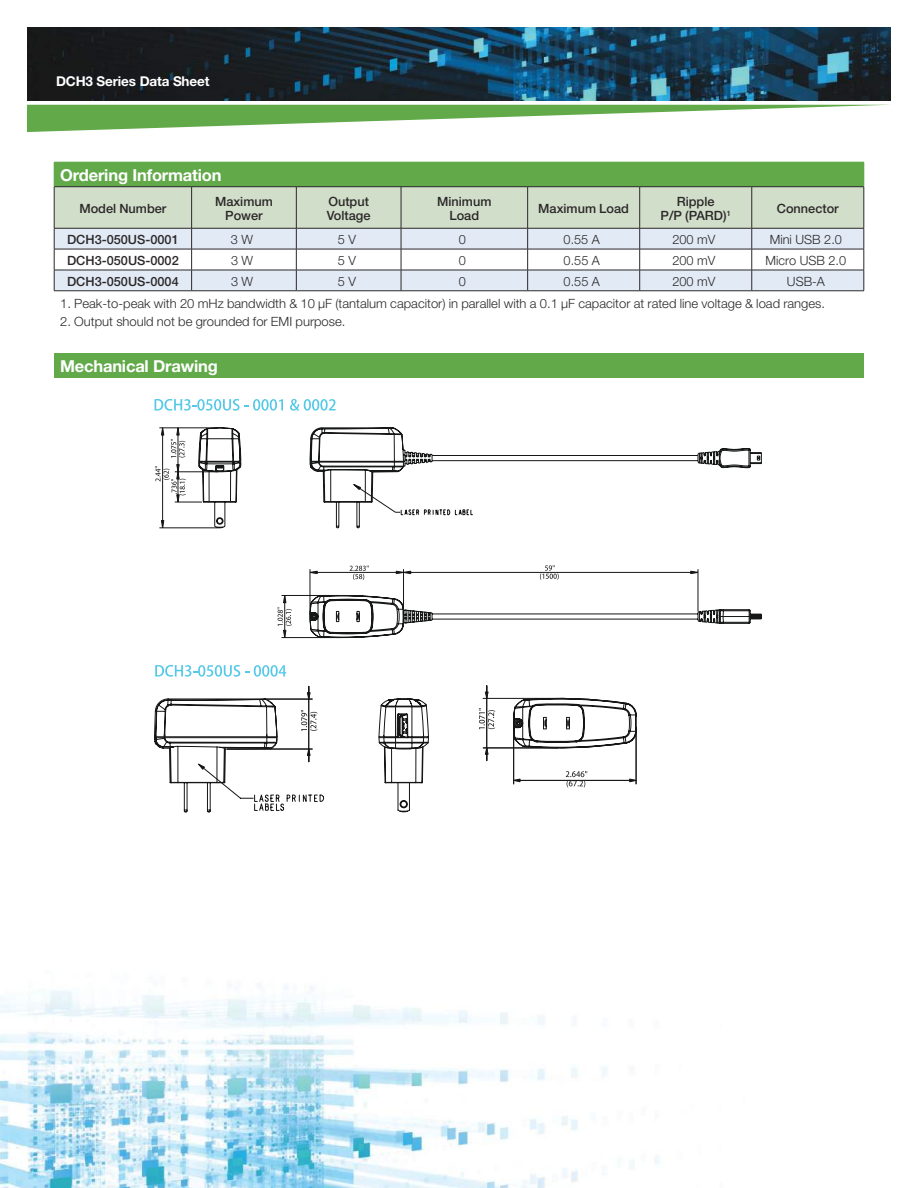
<style>
.page{position:relative;width:918px;height:1188px;background:#fff}
.page>*{position:absolute;margin:0;border:0;box-sizing:border-box;transform-origin:0 0}
.t1{font:700 16.5px "Helvetica Neue LT Std";letter-spacing:-.01em;color:#fff}
.t2{font:700 13.5px "Helvetica Neue LT Std";letter-spacing:-.01em;color:#fff}
.t3{font:300 12.75px "Helvetica Neue LT Std";color:#2b2829}
.t4{font:500 12.75px/14.2px "Helvetica Neue LT Std";color:#2b2829;text-align:center}
</style>
<div class="page">
<img style="left:27px;top:27px;width:864px;height:73px">
<svg style="left:27px;top:105px;width:854px;height:27px"></svg>
<img style="left:0;top:984px;width:659px;height:204px">
<svg style="left:54px;top:162px;width:811px;height:129px;background:#c1d4bf"></svg>
<hr style="left:54px;top:291px;width:138px;height:1px;background:#2b2829">
<hr style="left:192px;top:291px;width:104px;height:1px;background:#2b2829">
<hr style="left:296px;top:291px;width:105px;height:1px;background:#2b2829">
<hr style="left:401px;top:291px;width:127px;height:1px;background:#2b2829">
<hr style="left:528px;top:291px;width:112px;height:1px;background:#2b2829">
<hr style="left:640px;top:291px;width:112px;height:1px;background:#2b2829">
<hr style="left:752px;top:291px;width:112px;height:1px;background:#2b2829">
<svg style="left:198px;top:427px;width:564px;height:211px"></svg>
<svg style="left:171px;top:428px;width:14px;height:30px"></svg>
<svg style="left:155px;top:464px;width:31px;height:38px"></svg>
<svg style="left:350px;top:566px;width:19px;height:14px"></svg>
<svg style="left:277px;top:595px;width:15px;height:43px"></svg>
<svg style="left:540px;top:565px;width:19px;height:15px"></svg>
<svg style="left:155px;top:399px;width:128px;height:12px"></svg>
<svg style="left:290px;top:399px;width:46px;height:12px"></svg>
<svg style="left:155px;top:665px;width:131px;height:12px"></svg>
<svg style="left:485px;top:686px;width:4px;height:11px"></svg>
<hr style="left:636px;top:733px;width:1px;height:51px;background:#161616">
<svg style="left:154px;top:697px;width:482px;height:111px"></svg>
<div style="left:54px;top:353px;width:810px;height:24px;background:#61a949"></div>
<p class="t2" style="left:56px;top:76px;width:155px">DCH3 Series Data Sheet</p>
<p class="t1" style="left:60px;top:169px;width:163px">Ordering Information</p>
<p class="t4" style="left:79px;top:202px;width:89px">Model Number</p>
<p class="t4" style="left:215px;top:195px;width:59px">Maximum<br>Power</p>
<p class="t4" style="left:327px;top:195px;width:45px;text-align:left">Output<br>Voltage</p>
<p class="t4" style="left:437px;top:195px;width:56px">Minimum<br>Load</p>
<p class="t4" style="left:538px;top:202px;width:92px">Maximum Load</p>
<p class="t4" style="left:661px;top:195px;width:72px">Ripple<br>P/P (PARD)<sup>1</sup></p>
<p class="t4" style="left:777px;top:202px;width:63px">Connector</p>
<p class="t4" style="left:67px;top:233px;width:113px">DCH3-050US-0001</p>
<p class="t3" style="left:231px;top:235px;width:24px">3 W</p>
<p class="t3" style="left:338px;top:235px;width:20px">5 V</p>
<p class="t3" style="left:459px;top:235px;width:9px">0</p>
<p class="t3" style="left:564px;top:235px;width:38px">0.55 A</p>
<p class="t3" style="left:672px;top:235px;width:44px">200 mV</p>
<p class="t3" style="left:770px;top:235px;width:74px">Mini USB 2.0</p>
<p class="t4" style="left:67px;top:254px;width:113px">DCH3-050US-0002</p>
<p class="t3" style="left:231px;top:256px;width:24px">3 W</p>
<p class="t3" style="left:338px;top:256px;width:20px">5 V</p>
<p class="t3" style="left:459px;top:256px;width:9px">0</p>
<p class="t3" style="left:564px;top:256px;width:38px">0.55 A</p>
<p class="t3" style="left:672px;top:256px;width:44px">200 mV</p>
<p class="t3" style="left:766px;top:256px;width:82px">Micro USB 2.0</p>
<p class="t4" style="left:67px;top:275px;width:113px">DCH3-050US-0004</p>
<p class="t3" style="left:231px;top:276px;width:24px">3 W</p>
<p class="t3" style="left:338px;top:276px;width:20px">5 V</p>
<p class="t3" style="left:459px;top:276px;width:9px">0</p>
<p class="t3" style="left:564px;top:276px;width:38px">0.55 A</p>
<p class="t3" style="left:672px;top:276px;width:44px">200 mV</p>
<p class="t3" style="left:787px;top:276px;width:40px">USB-A</p>
<p class="t3" style="left:60px;top:299px;width:766px">1. Peak-to-peak with 20 mHz bandwidth &amp; 10 μF (tantalum capacitor) in parallel with a 0.1 μF capacitor at rated line voltage &amp; load ranges.</p>
<p class="t3" style="left:60px;top:316px;width:287px">2. Output should not be grounded for EMI purpose.</p>
<p class="t1" style="left:60px;top:360px;width:159px">Mechanical Drawing</p>
</div>
